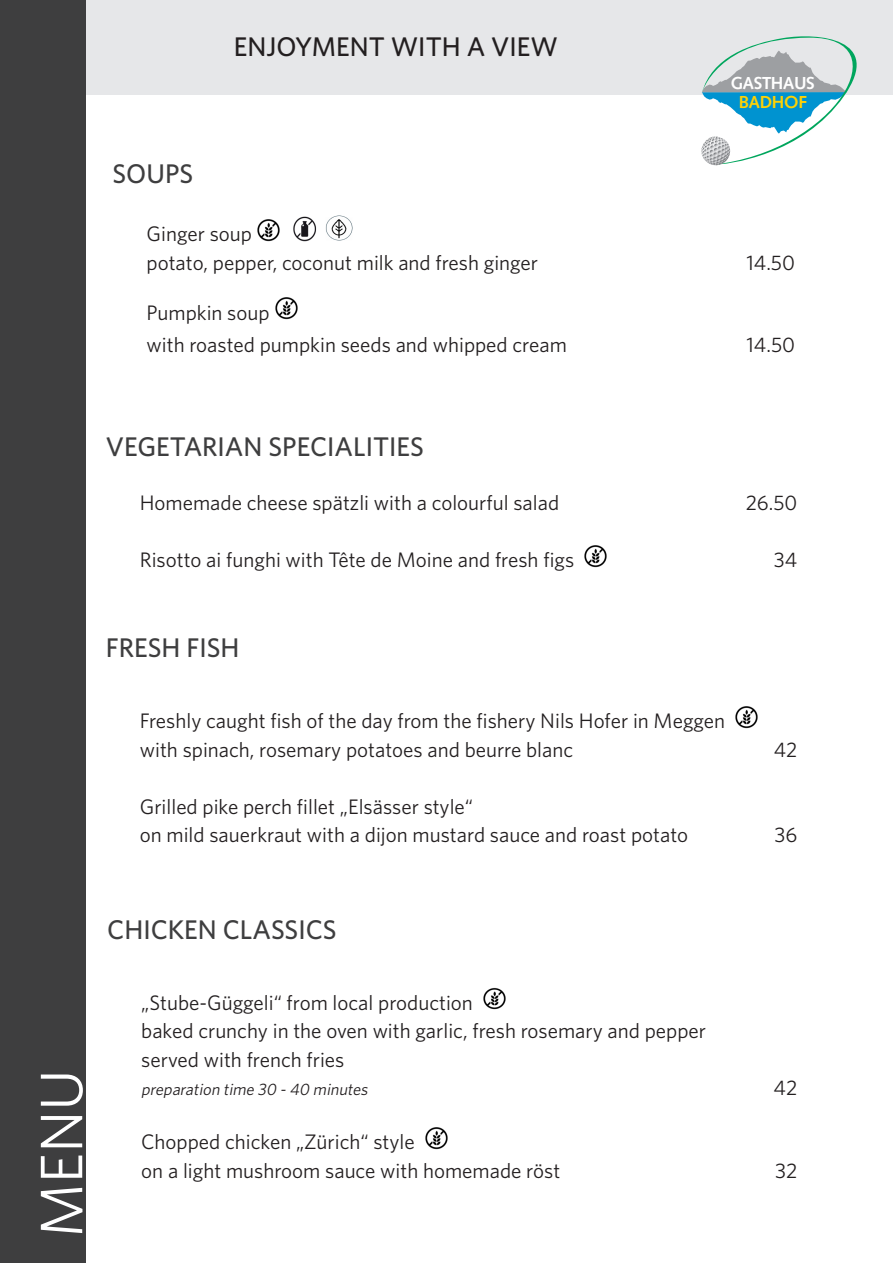
<style>
.page{position:relative;width:893px;height:1263px;background:#fff}
.page>*{position:absolute;margin:0;border:0;box-sizing:border-box;transform-origin:0 0}
.t1{font:60px "Whitney";color:#fff}
.t2{font:500 27px "Whitney";color:#3e3e3f}
.t3{font:500 27px "Whitney";color:#231f20}
.t4{font:21px/28.5px "Whitney";color:#231f20}
.t5{font:700 18px "Syntax";letter-spacing:-.015em;color:#fff}
.t6{font:700 18px "Syntax";letter-spacing:-.015em;color:#fed105}
.t7{font:italic 16.5px "Whitney";color:#231f20}
</style>
<div class="page">
<div style="left:73px;top:0;width:820px;height:94px;background:#e6e7e9"></div>
<img style="left:584px;top:545px;width:23px;height:22px">
<img style="left:735px;top:706px;width:23px;height:22px">
<img style="left:483px;top:987px;width:23px;height:23px">
<img style="left:425px;top:1127px;width:23px;height:22px">
<svg style="left:700px;top:36px;width:157px;height:130px"></svg>
<div style="left:0;top:0;width:85px;height:1263px;background:#3e3e3f"></div>
<img style="left:257px;top:219px;width:23px;height:22px">
<img style="left:293px;top:216px;width:24px;height:25px">
<img style="left:325px;top:215px;width:28px;height:26px">
<img style="left:275px;top:297px;width:23px;height:23px">
<p class="t2" style="left:113px;top:156px;width:82px">SOUPS</p>
<p class="t3" style="left:234px;top:28px;width:326px">ENJOYMENT WITH A VIEW</p>
<p class="t4" style="left:147px;top:219px;width:393px">Ginger soup<br>potato, pepper, coconut milk and fresh ginger</p>
<p class="t4" style="left:147px;top:296px;width:422px;line-height:32.4px">Pumpkin soup<br>with roasted pumpkin seeds and whipped cream</p>
<p class="t5" style="left:731px;top:72px;width:85px">GASTHAUS</p>
<p class="t6" style="left:739px;top:91px;width:70px">BADHOF</p>
<p class="t4" style="left:746px;top:248px;width:50px">14.50</p>
<p class="t4" style="left:746px;top:330px;width:50px">14.50</p>
<p class="t2" style="left:106px;top:429px;width:320px">VEGETARIAN SPECIALITIES</p>
<p class="t4" style="left:140px;top:488px;width:421px">Homemade cheese spätzli with a colourful salad</p>
<p class="t4" style="left:746px;top:488px;width:53px">26.50</p>
<p class="t4" style="left:140px;top:545px;width:436px">Risotto ai funghi with Tête de Moine and fresh figs</p>
<p class="t4" style="left:774px;top:545px;width:25px">34</p>
<p class="t2" style="left:106px;top:630px;width:135px">FRESH FISH</p>
<p class="t4" style="left:140px;top:706px;width:587px">Freshly caught fish of the day from the fishery Nils Hofer in Meggen with spinach, rosemary potatoes and beurre blanc</p>
<p class="t4" style="left:140px;top:792px;width:550px">Grilled pike perch fillet „Elsässer style“<br>on mild sauerkraut with a dijon mustard sauce and roast potato</p>
<p class="t4" style="left:774px;top:735px;width:25px">42</p>
<p class="t4" style="left:774px;top:820px;width:24px">36</p>
<h1 class="t1" style="left:22px;top:1238px;width:170px;rotate:-90deg">MENU</h1>
<p class="t2" style="left:107px;top:912px;width:231px">CHICKEN CLASSICS</p>
<p class="t4" style="left:141px;top:988px;width:566px">„Stube-Güggeli“ from local production<br>baked crunchy in the oven with garlic, fresh rosemary and pepper served with french fries</p>
<p class="t7" style="left:141px;top:1079px;width:232px">preparation time 30 -40 minutes</p>
<p class="t4" style="left:774px;top:1073px;width:25px">42</p>
<p class="t4" style="left:141px;top:1127px;width:420px">Chopped chicken „Zürich“ style<br>on a light mushroom sauce with homemade röst</p>
<p class="t4" style="left:775px;top:1156px;width:24px">32</p>
</div>
